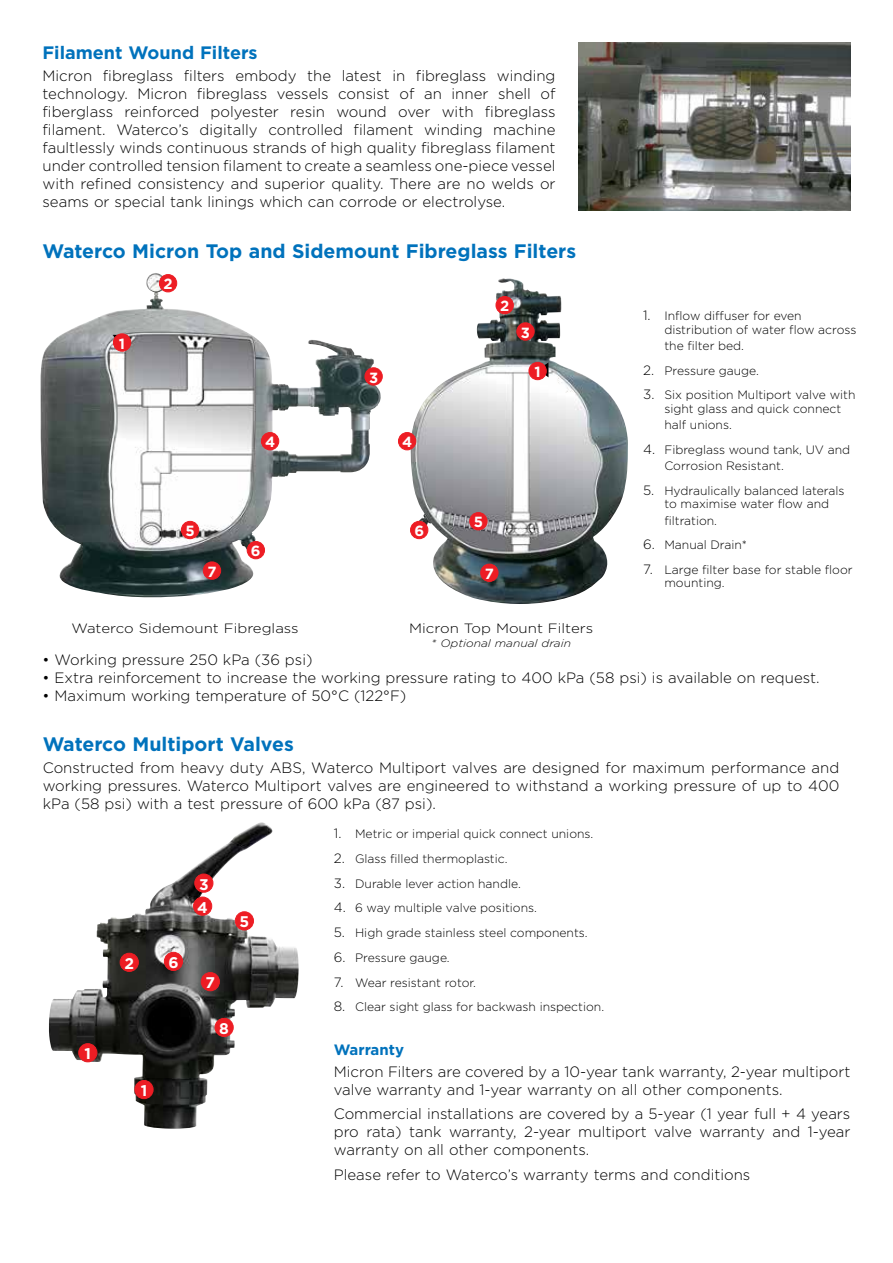
<style>
.page{position:relative;width:893px;height:1263px;background:#fff}
.page>*{position:absolute;margin:0;border:0;box-sizing:border-box;transform-origin:0 0}
.t1{font:700 19.5px "Gotham HTF";color:#0072bc}
.t2{font:700 18px "Gotham HTF";color:#0072bc}
.t3{font:700 15.45px/23px "Gotham HTF";color:#fff}
.t4{font:300 15px/18px "Gotham HTF";color:#000;text-align:justify}
.t5{font:700 15px "Gotham HTF";color:#0072bc}
.t6{font:700 14.7px "Gotham HTF";color:#fff}
.t7{font:300 13.5px "Gotham HTF";color:#000;scale:1.11 1}
.t8{font:300 12.15px/13.5px "Gotham HTF";color:#000}
.t9{font:italic 300 10.8px "Gotham HTF";color:#000;scale:1.11 1}
.s1{font-size:13.5px}
</style>
<div class="page">
<img style="left:578px;top:43px;width:272px;height:167px">
<img style="left:40px;top:273px;width:342px;height:325px">
<div style="left:113px;top:334px;width:18px;height:17px;background:#ed1d24;border-radius:50%"></div>
<div style="left:113px;top:333px;width:18px;height:19px;border:1px solid #ed1d24;border-radius:50%"></div>
<div style="left:159px;top:275px;width:18px;height:17px;background:#ed1d24;border-radius:50%"></div>
<div style="left:159px;top:274px;width:18px;height:18px;border:1px solid #ed1d24;border-radius:50%"></div>
<div style="left:365px;top:368px;width:17px;height:17px;background:#ed1d24;border-radius:50%"></div>
<div style="left:365px;top:367px;width:18px;height:18px;border:1px solid #ed1d24;border-radius:50%"></div>
<div style="left:261px;top:432px;width:18px;height:18px;background:#ed1d24;border-radius:50%"></div>
<div style="left:261px;top:432px;width:18px;height:18px;border:1px solid #ed1d24;border-radius:50%"></div>
<div style="left:181px;top:521px;width:18px;height:18px;background:#ed1d24;border-radius:50%"></div>
<div style="left:181px;top:521px;width:18px;height:18px;border:1px solid #ed1d24;border-radius:50%"></div>
<div style="left:247px;top:541px;width:17px;height:18px;background:#ed1d24;border-radius:50%"></div>
<div style="left:247px;top:541px;width:18px;height:18px;border:1px solid #ed1d24;border-radius:50%"></div>
<div style="left:203px;top:562px;width:18px;height:17px;background:#ed1d24;border-radius:50%"></div>
<div style="left:203px;top:561px;width:18px;height:19px;border:1px solid #ed1d24;border-radius:50%"></div>
<img style="left:410px;top:278px;width:218px;height:326px">
<svg style="left:541px;top:362px;width:7px;height:15px"></svg>
<div style="left:517px;top:323px;width:17px;height:17px;background:#ed1d24;border-radius:50%"></div>
<div style="left:516px;top:322px;width:19px;height:19px;border:1px solid #ed1d24;border-radius:50%"></div>
<div style="left:496px;top:296px;width:17px;height:18px;background:#ed1d24;border-radius:50%"></div>
<div style="left:496px;top:296px;width:18px;height:18px;border:1px solid #ed1d24;border-radius:50%"></div>
<div style="left:529px;top:362px;width:17px;height:18px;background:#ed1d24;border-radius:50%"></div>
<div style="left:528px;top:362px;width:19px;height:18px;border:1px solid #ed1d24;border-radius:50%"></div>
<div style="left:411px;top:521px;width:17px;height:18px;background:#ed1d24;border-radius:50%"></div>
<div style="left:410px;top:521px;width:18px;height:18px;border:1px solid #ed1d24;border-radius:50%"></div>
<div style="left:481px;top:564px;width:17px;height:17px;background:#ed1d24;border-radius:50%"></div>
<div style="left:480px;top:564px;width:18px;height:18px;border:1px solid #ed1d24;border-radius:50%"></div>
<div style="left:470px;top:513px;width:17px;height:17px;background:#ed1d24;border-radius:50%"></div>
<div style="left:469px;top:512px;width:19px;height:18px;border:1px solid #ed1d24;border-radius:50%"></div>
<div style="left:398px;top:432px;width:18px;height:18px;background:#ed1d24;border-radius:50%"></div>
<div style="left:398px;top:432px;width:18px;height:18px;border:1px solid #ed1d24;border-radius:50%"></div>
<img style="left:49px;top:822px;width:213px;height:302px">
<div style="left:135px;top:1080px;width:18px;height:19px;background:#ed1d24;border-radius:50%"></div>
<div style="left:134px;top:1080px;width:20px;height:19px;border:1px solid #ed1d24;border-radius:50%"></div>
<div style="left:79px;top:1044px;width:18px;height:18px;background:#ed1d24;border-radius:50%"></div>
<div style="left:78px;top:1043px;width:19px;height:19px;border:1px solid #ed1d24;border-radius:50%"></div>
<div style="left:120px;top:953px;width:18px;height:18px;background:#ed1d24;border-radius:50%"></div>
<div style="left:120px;top:953px;width:19px;height:19px;border:1px solid #ed1d24;border-radius:50%"></div>
<div style="left:195px;top:874px;width:18px;height:18px;background:#ed1d24;border-radius:50%"></div>
<div style="left:194px;top:873px;width:19px;height:20px;border:1px solid #ed1d24;border-radius:50%"></div>
<div style="left:194px;top:897px;width:18px;height:18px;background:#ed1d24;border-radius:50%"></div>
<div style="left:193px;top:896px;width:19px;height:20px;border:1px solid #ed1d24;border-radius:50%"></div>
<div style="left:235px;top:912px;width:18px;height:18px;background:#ed1d24;border-radius:50%"></div>
<div style="left:235px;top:911px;width:19px;height:19px;border:1px solid #ed1d24;border-radius:50%"></div>
<div style="left:164px;top:952px;width:19px;height:18px;background:#ed1d24;border-radius:50%"></div>
<div style="left:164px;top:952px;width:19px;height:19px;border:1px solid #ed1d24;border-radius:50%"></div>
<div style="left:201px;top:972px;width:18px;height:19px;background:#ed1d24;border-radius:50%"></div>
<div style="left:201px;top:972px;width:19px;height:19px;border:1px solid #ed1d24;border-radius:50%"></div>
<div style="left:215px;top:1018px;width:18px;height:18px;background:#ed1d24;border-radius:50%"></div>
<div style="left:215px;top:1018px;width:19px;height:19px;border:1px solid #ed1d24;border-radius:50%"></div>
<p class="t2" style="left:43px;top:42px;width:217px">Filament Wound Filters</p>
<p class="t4" style="left:43px;top:66px;width:515px">Micron fibreglass filters embody the latest in fibreglass winding technology. Micron fibreglass vessels consist of an inner shell of fiberglass reinforced polyester resin wound over with fibreglass filament. Waterco’s digitally controlled filament winding machine faultlessly winds continuous strands of high quality fibreglass filament under controlled tension filament to create a seamless one-piece vessel with refined consistency and superior quality. There are no welds or seams or special tank linings which can corrode or electrolyse.</p>
<h1 class="t1" style="left:43px;top:240px;width:535px">Waterco Micron Top and Sidemount Fibreglass Filters</h1>
<p class="t6" style="left:119px;top:335px;width:8px">1</p>
<p class="t6" style="left:163px;top:276px;width:11px">2</p>
<p class="t6" style="left:185px;top:522px;width:11px">5</p>
<p class="t6" style="left:207px;top:563px;width:11px">7</p>
<p class="t6" style="left:265px;top:434px;width:12px">4</p>
<p class="t6" style="left:251px;top:542px;width:11px">6</p>
<p class="t6" style="left:369px;top:369px;width:11px">3</p>
<p class="t6" style="left:402px;top:434px;width:12px">4</p>
<p class="t6" style="left:414px;top:522px;width:11px">6</p>
<p class="t6" style="left:500px;top:298px;width:11px">2</p>
<p class="t6" style="left:521px;top:324px;width:11px">3</p>
<p class="t6" style="left:534px;top:363px;width:8px">1</p>
<p class="t6" style="left:474px;top:514px;width:11px">5</p>
<p class="t6" style="left:485px;top:565px;width:11px">7</p>
<p class="t8" style="left:664px;top:309px;width:193px;text-indent:-21px"><span class="s1">1.</span> Inflow diffuser for even distribution of water flow across</p>
<p class="t8" style="left:664px;top:339px;width:81px">the filter bed.</p>
<p class="t8" style="left:643px;top:364px;width:117px"><span class="s1">2.</span> Pressure gauge.</p>
<p class="t8" style="left:643px;top:388px;width:214px;text-align:center"><span class="s1">3.</span> Six position Multiport valve with sight glass and quick connect</p>
<p class="t8" style="left:664px;top:418px;width:69px">half unions.</p>
<p class="t8" style="left:664px;top:441px;width:187px;line-height:16.2px;text-indent:-21px"><span class="s1">4.</span> Fibreglass wound tank, UV and<br>Corrosion Resistant.</p>
<p class="t8" style="left:643px;top:484px;width:203px;text-align:center"><span class="s1">5.</span> Hydraulically balanced laterals to maximise water flow and</p>
<p class="t8" style="left:664px;top:513px;width:54px">filtration.</p>
<p class="t8" style="left:643px;top:538px;width:105px"><span class="s1">6.</span> Manual Drain*</p>
<p class="t8" style="left:664px;top:563px;width:190px;text-indent:-21px"><span class="s1">7.</span> Large filter base for stable floor mounting.</p>
<p class="t7" style="left:72px;top:621px;width:206px">Waterco Sidemount Fibreglass</p>
<p class="t7" style="left:409px;top:621px;width:167px">Micron Top Mount Filters</p>
<p class="t9" style="left:431px;top:637px;width:128px">* Optional manual drain</p>
<p class="t4" style="left:43px;top:650px;width:271px">• Working pressure 250 kPa (36 psi)</p>
<p class="t4" style="left:43px;top:668px;width:778px">• Extra reinforcement to increase the working pressure rating to 400 kPa (58 psi) is available on request.</p>
<p class="t4" style="left:43px;top:686px;width:365px">• Maximum working temperature of 50°C (122°F)</p>
<h1 class="t1" style="left:43px;top:733px;width:253px">Waterco Multiport Valves</h1>
<p class="t4" style="left:43px;top:759px;width:798px">Constructed from heavy duty ABS, Waterco Multiport valves are designed for maximum performance and working pressures. Waterco Multiport valves are engineered to withstand a working pressure of up to 400 kPa (58 psi) with a test pressure of 600 kPa (87 psi).</p>
<p class="t3" style="left:85px;top:1042px;width:8px">1</p>
<p class="t3" style="left:124px;top:951px;width:11px">2</p>
<p class="t3" style="left:141px;top:1078px;width:8px">1</p>
<p class="t3" style="left:168px;top:950px;width:12px">6</p>
<p class="t3" style="left:197px;top:872px;width:13px">3<br>4</p>
<p class="t3" style="left:239px;top:910px;width:11px">5</p>
<p class="t3" style="left:206px;top:971px;width:11px">7</p>
<p class="t3" style="left:219px;top:1016px;width:11px">8</p>
<p class="t8" style="left:334px;top:827px;width:261px"><span class="s1">1.</span> Metric or imperial quick connect unions.</p>
<p class="t8" style="left:334px;top:852px;width:175px"><span class="s1">2.</span> Glass filled thermoplastic.</p>
<p class="t8" style="left:334px;top:876px;width:188px"><span class="s1">3.</span> Durable lever action handle.</p>
<p class="t8" style="left:334px;top:901px;width:205px"><span class="s1">4.</span> 6 way multiple valve positions.</p>
<p class="t8" style="left:334px;top:926px;width:255px"><span class="s1">5.</span> High grade stainless steel components.</p>
<p class="t8" style="left:334px;top:950px;width:117px"><span class="s1">6.</span> Pressure gauge.</p>
<p class="t8" style="left:334px;top:975px;width:144px"><span class="s1">7.</span> Wear resistant rotor.</p>
<p class="t8" style="left:334px;top:1000px;width:272px"><span class="s1">8.</span> Clear sight glass for backwash inspection.</p>
<p class="t5" style="left:334px;top:1040px;width:72px">Warranty</p>
<p class="t4" style="left:334px;top:1062px;width:518px">Micron Filters are covered by a 10-year tank warranty, 2-year multiport valve warranty and 1-year warranty on all other components.</p>
<p class="t4" style="left:334px;top:1105px;width:518px">Commercial installations are covered by a 5-year (1 year full + 4 years pro rata) tank warranty, 2-year multiport valve warranty and 1-year warranty on all other components.</p>
<p class="t4" style="left:334px;top:1165px;width:418px">Please refer to Waterco’s warranty terms and conditions</p>
</div>
